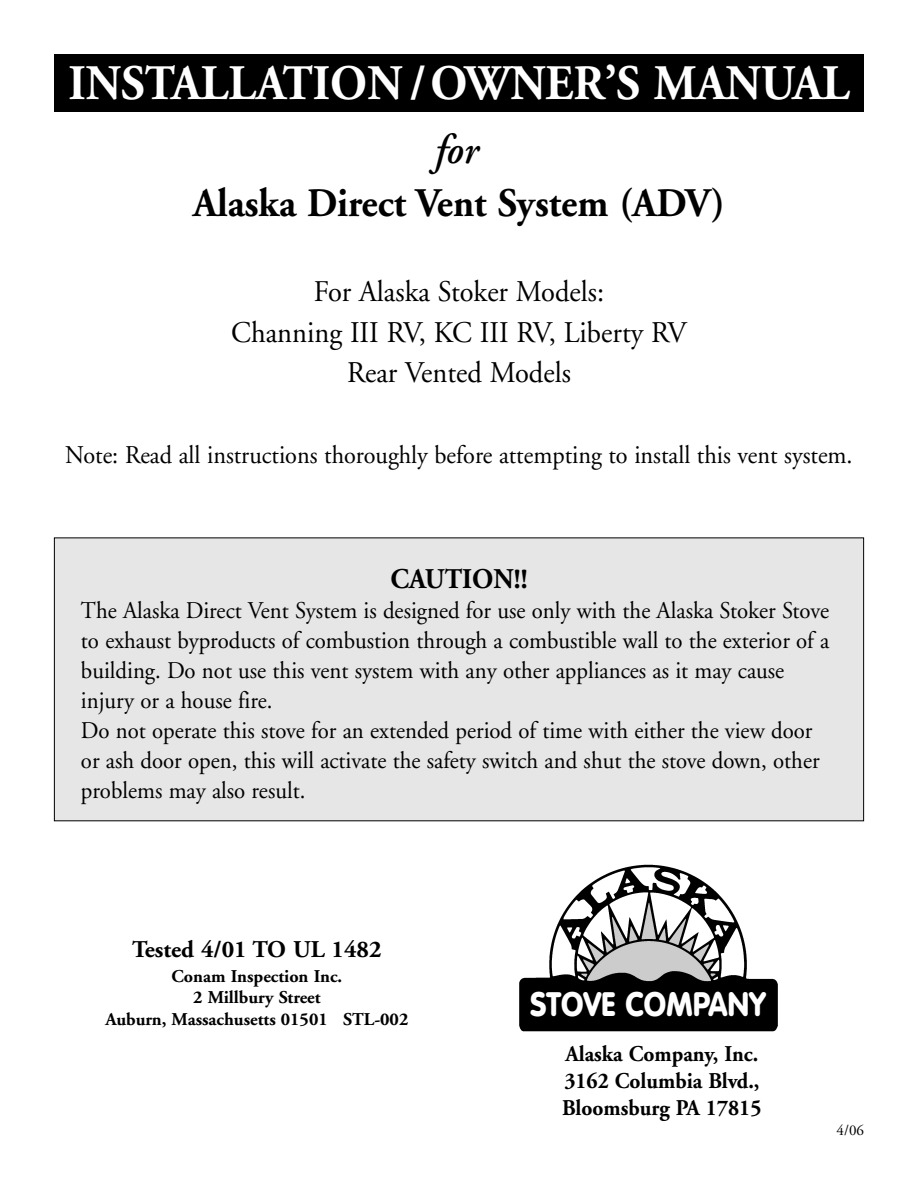
<style>
.page{position:relative;width:918px;height:1188px;background:#fff}
.page>*{position:absolute;margin:0;border:0;box-sizing:border-box;transform-origin:0 0}
.t1{font:700 49.5px "Adobe Garamond";color:#fff;scale:.95 1}
.t2{font:italic 600 42px "Adobe Garamond";color:#000;scale:.95 1}
.t3{font:700 40.5px "Adobe Garamond";color:#000;scale:.95 1}
.t4{font:900 33.45px "VAG Rounded";letter-spacing:.01em;color:#fff;scale:.9 1}
.t5{font:30px/40.5px "Adobe Garamond";color:#000;text-align:center;scale:.95 1}
.t6{font:700 28.5px "Adobe Garamond";color:#000;scale:.95 1}
.t7{font:25.5px "Adobe Garamond";color:#000;scale:.95 1}
.t8{font:24px/30px "Adobe Garamond";color:#000;scale:.95 1}
.t9{font:700 24px "Adobe Garamond";color:#000}
.t10{font:700 22.5px/27px "Adobe Garamond";color:#000;scale:.95 1}
.t11{font:700 18px/21.6px "Adobe Garamond";color:#000;text-align:center}
.t12{font:15px "Adobe Garamond";color:#000}
</style>
<div class="page">
<div style="left:54px;top:54px;width:810px;height:58px;background:#000"></div>
<div style="left:55px;top:538px;width:808px;height:282px;background:#e6e6e6"></div>
<img style="left:519px;top:864px;width:259px;height:168px">
<h1 class="t1" style="left:68px;top:63px;width:824px">INSTALLATION /OWNER’S MANUAL</h1>
<h2 class="t2" style="left:435px;top:133px;width:47px">for</h2>
<h3 class="t3" style="left:193px;top:187px;width:561px">Alaska Direct Vent System (ADV)</h3>
<p class="t5" style="left:231px;top:274px;width:481px">For Alaska Stoker Models:<br>Channing III RV, KC III RV, Liberty RV<br>Rear Vented Models</p>
<p class="t7" style="left:65px;top:445px;width:830px">Note: Read all instructions thoroughly before attempting to install this vent system.</p>
<p class="t6" style="left:390px;top:567px;width:146px">CAUTION!!</p>
<p class="t8" style="left:81px;top:597px;width:789px">The Alaska Direct Vent System is designed for use only with the Alaska Stoker Stove to exhaust byproducts of combustion through a combustible wall to the exterior of a building. Do not use this vent system with any other appliances as it may cause injury or a house fire.<br>Do not operate this stove for an extended period of time with either the view door or ash door open, this will activate the safety switch and shut the stove down, other problems may also result.</p>
<p class="t9" style="left:132px;top:940px;width:251px">Tested 4/01 TO UL 1482</p>
<p class="t11" style="left:105px;top:967px;width:304px">Conam Inspection Inc.<br>2 Millbury Street<br>Auburn, Massachusetts 01501 STL-002</p>
<h3 class="t4" style="left:530px;top:990px;width:263px">STOVE COMPANY</h3>
<p class="t10" style="left:562px;top:1042px;width:211px">Alaska Company, Inc.<br>3162 Columbia Blvd.,<br>Bloomsburg PA 17815</p>
<p class="t12" style="left:837px;top:1125px;width:29px">4/06</p>
</div>
